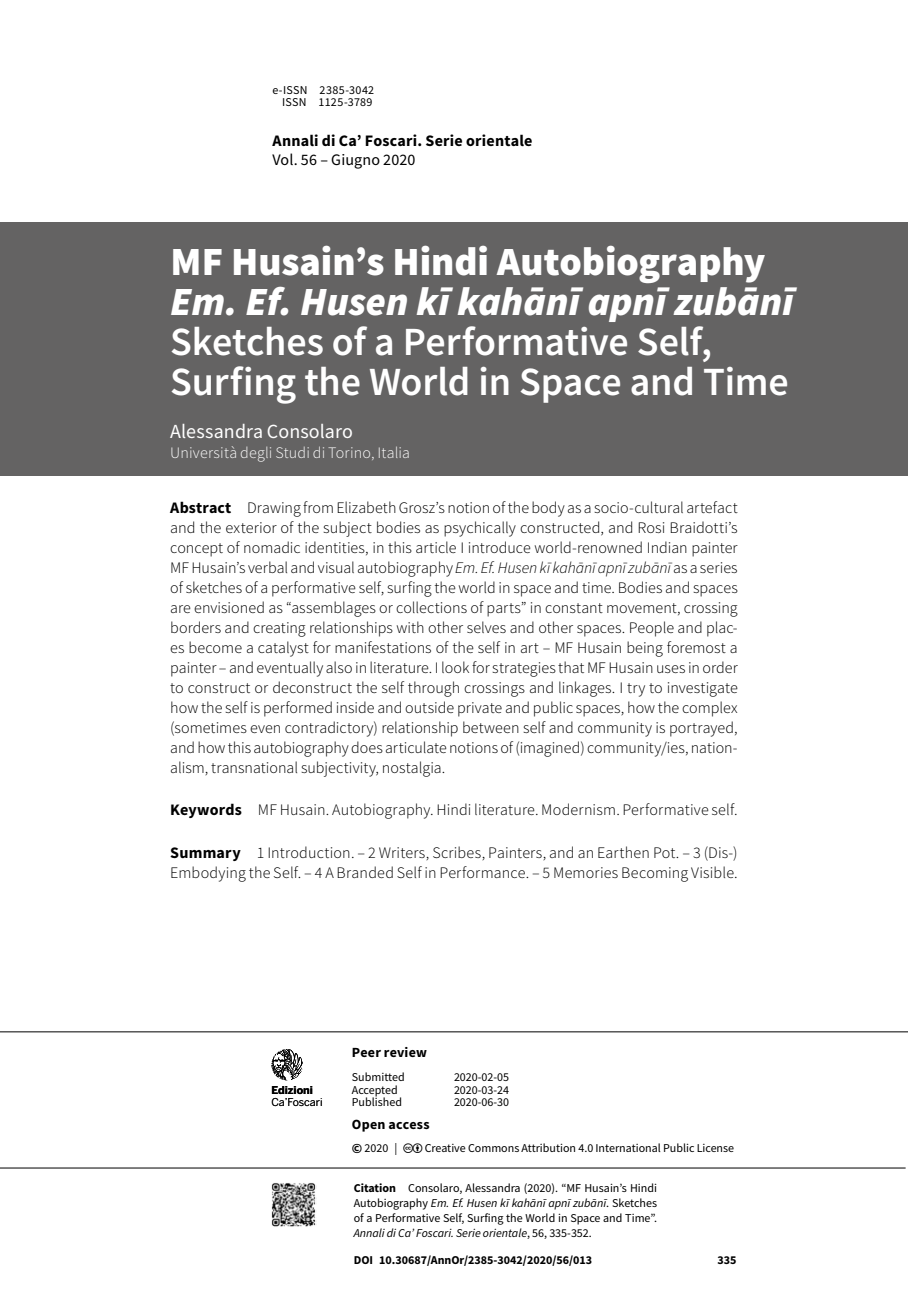
<style>
.page{position:relative;width:908px;height:1304px;background:#fff}
.page>*{position:absolute;margin:0;border:0;box-sizing:border-box;transform-origin:0 0}
.t1{font:600 40px/40px "Source Sans Pro";letter-spacing:-.005em;color:#fff}
.t2{font:italic 900 40px "Source Sans Pro";color:#fff}
.t3{font:900 40px "Source Sans Pro";color:#fff}
.t4{font:20px "Source Sans Pro";letter-spacing:.005em;color:#fff}
.t5{font:300 16px/20px "Source Sans Pro";letter-spacing:.01em;color:#000;text-align:justify}
.t6{font:300 16px "Source Sans Pro";letter-spacing:.01em;color:#fff}
.t7{font:700 16px "Source Sans Pro";letter-spacing:.015em;color:#000}
.t8{font:16px "Source Sans Pro";letter-spacing:.01em;color:#000}
.t9{font:700 14px "Source Sans Pro";letter-spacing:.02em;color:#000}
.t10{font:12px/15px "Source Sans Pro";color:#000;text-align:justify}
.t11{font:700 12px "Source Sans Pro";color:#000}
.t12{font:12px/12px "Source Sans Pro";letter-spacing:.025em;color:#000;text-align:right}
.t13{font:10.8px "Benton Sans";letter-spacing:-.01em;color:#000}
.t14{font:700 10.8px "Benton Sans";color:#000}
.s1{font-weight:700}
.s2{font-style:italic}
.s3{font-weight:700;font-size:14px}
</style>
<div class="page">
<hr style="left:0;top:1031px;width:907px;height:1px;background:#000">
<hr style="left:0;top:1168px;width:905px;height:1px;background:#000">
<img style="left:271px;top:1183px;width:45px;height:44px">
<svg style="left:271px;top:1049px;width:32px;height:31px"></svg>
<div style="left:0;top:223px;width:907px;height:253px;background:#646363"></div>
<p class="t12" style="left:272px;top:84px;width:103px">e-ISSN 2385-3042<br>ISSN 1125-3789</p>
<p class="t7" style="left:272px;top:130px;width:261px">Annali di Ca’ Foscari. Serie orientale</p>
<p class="t8" style="left:272px;top:150px;width:144px">Vol. 56 – Giugno 2020</p>
<h1 class="t3" style="left:170px;top:234px;width:596px">MF Husain’s Hindi Autobiography</h1>
<h1 class="t2" style="left:170px;top:274px;width:624px">Em. Ef. Husen kī kahānī apnī zubānī</h1>
<h1 class="t1" style="left:170px;top:322px;width:620px">Sketches of a Performative Self,<br>Surfing the World in Space and Time</h1>
<p class="t4" style="left:170px;top:419px;width:184px">Alessandra Consolaro</p>
<p class="t6" style="left:170px;top:443px;width:241px">Università degli Studi di Torino, Italia</p>
<p class="t5" style="left:170px;top:497px;width:569px"><span class="s1">Abstract</span> Drawing from Elizabeth Grosz’s notion of the body as a socio-cultural artefact and the exterior of the subject bodies as psychically constructed, and Rosi Braidotti’s concept of nomadic identities, in this article I introduce world-renowned Indian painter MF Husain’s verbal and visual autobiography <span class="s2">Em. Ef. Husen kī kahānī apnī zubānī</span> as a series of sketches of a performative self, surfing the world in space and time. Bodies and spaces are envisioned as “assemblages or collections of parts” in constant movement, crossing borders and creating relationships with other selves and other spaces. People and plac&shy;es become a catalyst for manifestations of the self in art – MF Husain being foremost a painter – and eventually also in literature. I look for strategies that MF Husain uses in order to construct or deconstruct the self through crossings and linkages. I try to investigate how the self is performed inside and outside private and public spaces, how the complex (sometimes even contradictory) relationship between self and community is portrayed, and how this autobiography does articulate notions of (imagined) community/ies, nation&shy;alism, transnational subjectivity, nostalgia.</p>
<p class="t5" style="left:170px;top:800px;width:568px"><span class="s1">Keywords</span> MF Husain. Autobiography. Hindi literature. Modernism. Performative self.</p>
<p class="t5" style="left:170px;top:843px;width:568px"><span class="s1">Summary</span> 1 Introduction. – 2 Writers, Scribes, Painters, and an Earthen Pot. – 3 (Dis-)<br>Embodying the Self. – 4 A Branded Self in Performance. – 5 Memories Becoming Visible.</p>
<p class="t14" style="left:271px;top:1084px;width:43px">Edizioni</p>
<p class="t13" style="left:271px;top:1095px;width:53px">Ca’Foscari</p>
<p class="t9" style="left:351px;top:1042px;width:77px">Peer review</p>
<p class="t10" style="left:351px;top:1070px;width:54px">Submitted</p>
<p class="t10" style="left:454px;top:1070px;width:57px">2020-02-05</p>
<p class="t10" style="left:351px;top:1082px;width:47px">Accepted</p>
<p class="t10" style="left:454px;top:1082px;width:57px">2020-03-24</p>
<p class="t10" style="left:351px;top:1095px;width:52px">Published</p>
<p class="t10" style="left:454px;top:1095px;width:57px">2020-06-30</p>
<p class="t9" style="left:351px;top:1115px;width:79px">Open access</p>
<p class="t10" style="left:351px;top:1140px;width:47px"><span class="s3">©</span> 2020 |</p>
<p class="t10" style="left:424px;top:1140px;width:311px">Creative Commons Attribution 4.0 International Public License</p>
<p class="t10" style="left:353px;top:1181px;width:305px"><span class="s1">Citation</span> Consolaro, Alessandra (2020). “MF Husain’s Hindi Autobiography <span class="s2">Em. Ef. Husen kī kahānī apnī zubānī</span>. Sketches of a Performative Self, Surfing the World in Space and Time”.<br><span class="s2">Annali di Ca’ Foscari. Serie orientale</span>, 56, 335-352.</p>
<p class="t11" style="left:353px;top:1252px;width:240px">DOI 10.30687/AnnOr/2385-3042/2020/56/013</p>
<p class="t11" style="left:717px;top:1252px;width:21px">335</p>
</div>
